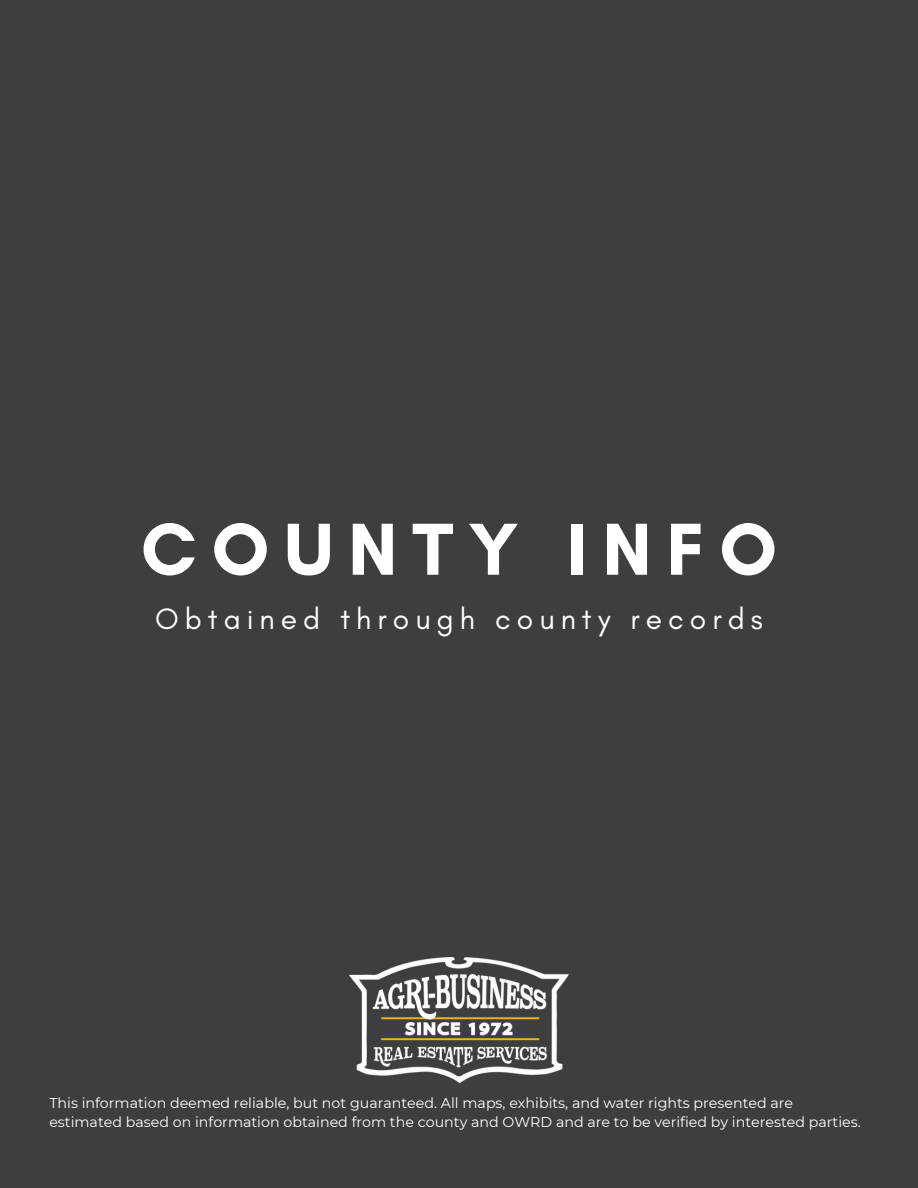
<style>
.page{position:relative;width:918px;height:1188px;background:#3c3e40}
.page>*{position:absolute;margin:0;border:0;box-sizing:border-box;transform-origin:0 0}
.t1{font:700 75px "Glacial Indifference";letter-spacing:.2em;color:#fff}
.t2{font:30px "Glacial Indifference";letter-spacing:.2em;color:#fff}
.t3{font:14.25px/19.2px "Montserrat";color:#fff}
</style>
<div class="page">
<img style="left:349px;top:958px;width:220px;height:124px">
<p class="t1" style="left:141px;top:503px;width:638px">COUNTY INFO</p>
<p class="t2" style="left:155px;top:601px;width:609px">Obtained through county records</p>
<p class="t3" style="left:49px;top:1094px;width:813px">This information deemed reliable, but not guaranteed. All maps, exhibits, and water rights presented are estimated based on information obtained from the county and OWRD and are to be verified by interested parties.</p>
</div>
